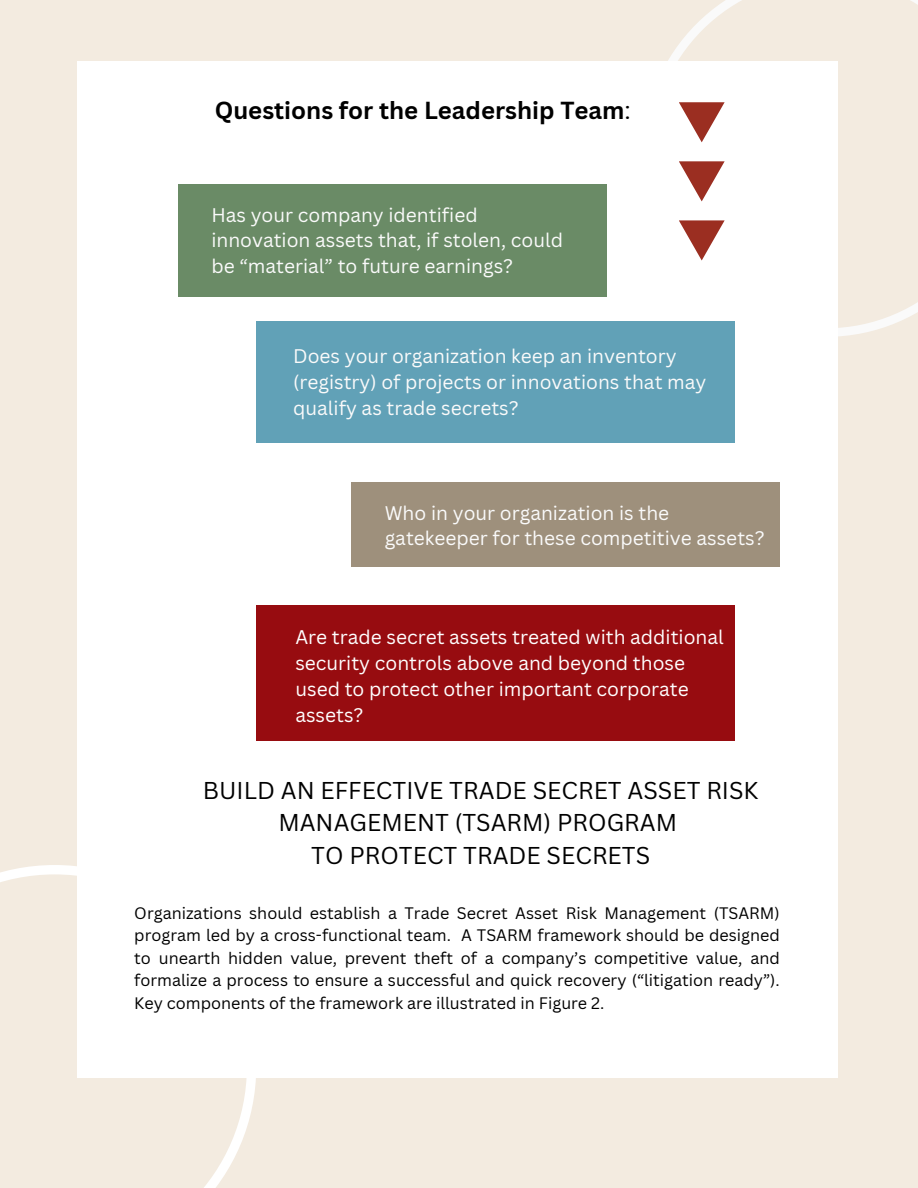
<style>
.page{position:relative;width:918px;height:1188px;background:#f3ebe0}
.page>*{position:absolute;margin:0;border:0;box-sizing:border-box;transform-origin:0 0}
.t1{font:700 24px "Canva Sans";color:#000}
.t2{font:23.7px/32.7px "Canva Sans";color:#000;text-align:center}
.t3{font:19.2px/25.8px "Canva Sans";color:#fafafa}
.t4{font:19.2px/25.8px "Canva Sans";color:#fff}
.t5{font:16.2px/22.5px "Canva Sans";color:#000;text-align:justify}
.s1{font-weight:400}
</style>
<div class="page">
<svg style="left:645px;top:0;width:273px;height:334px"></svg>
<svg style="left:0;top:868px;width:254px;height:320px"></svg>
<div style="left:77px;top:62px;width:760px;height:1015px;background:#fff"></div>
<svg style="left:679px;top:102px;width:46px;height:40px"></svg>
<div style="left:178px;top:184px;width:428px;height:113px;background:#6a8b66"></div>
<svg style="left:679px;top:161px;width:46px;height:40px"></svg>
<svg style="left:679px;top:220px;width:46px;height:41px"></svg>
<div style="left:256px;top:322px;width:479px;height:121px;background:#61a1b7"></div>
<div style="left:351px;top:482px;width:429px;height:84px;background:#9e907c"></div>
<div style="left:256px;top:606px;width:479px;height:135px;background:#970c10"></div>
<p class="t1" style="left:215px;top:94px;width:418px">Questions for the Leadership Team<span class="s1">:</span></p>
<p class="t3" style="left:211px;top:201px;width:353px">Has your company identified innovation assets that, if stolen, could be “material” to future earnings?</p>
<h1 class="t3" style="left:293px;top:343px;width:415px">Does your organization keep an inventory (registry) of projects or innovations that may qualify as trade secrets?</h1>
<h3 class="t3" style="left:385px;top:499px;width:381px">Who in your organization is the gatekeeper for these competitive assets?</h3>
<p class="t4" style="left:295px;top:624px;width:430px">Are trade secret assets treated with additional security controls above and beyond those used to protect other important corporate assets?</p>
<h2 class="t2" style="left:203px;top:773px;width:557px">BUILD AN EFFECTIVE TRADE SECRET ASSET RISK<br>MANAGEMENT (TSARM) PROGRAM<br>TO PROTECT TRADE SECRETS</h2>
<p class="t5" style="left:134px;top:901px;width:647px">Organizations should establish a Trade Secret Asset Risk Management (TSARM) program led by a cross-functional team. A TSARM framework should be designed to unearth hidden value, prevent theft of a company’s competitive value, and formalize a process to ensure a successful and quick recovery (“litigation ready”).<br>Key components of the framework are illustrated in Figure 2.</p>
</div>
